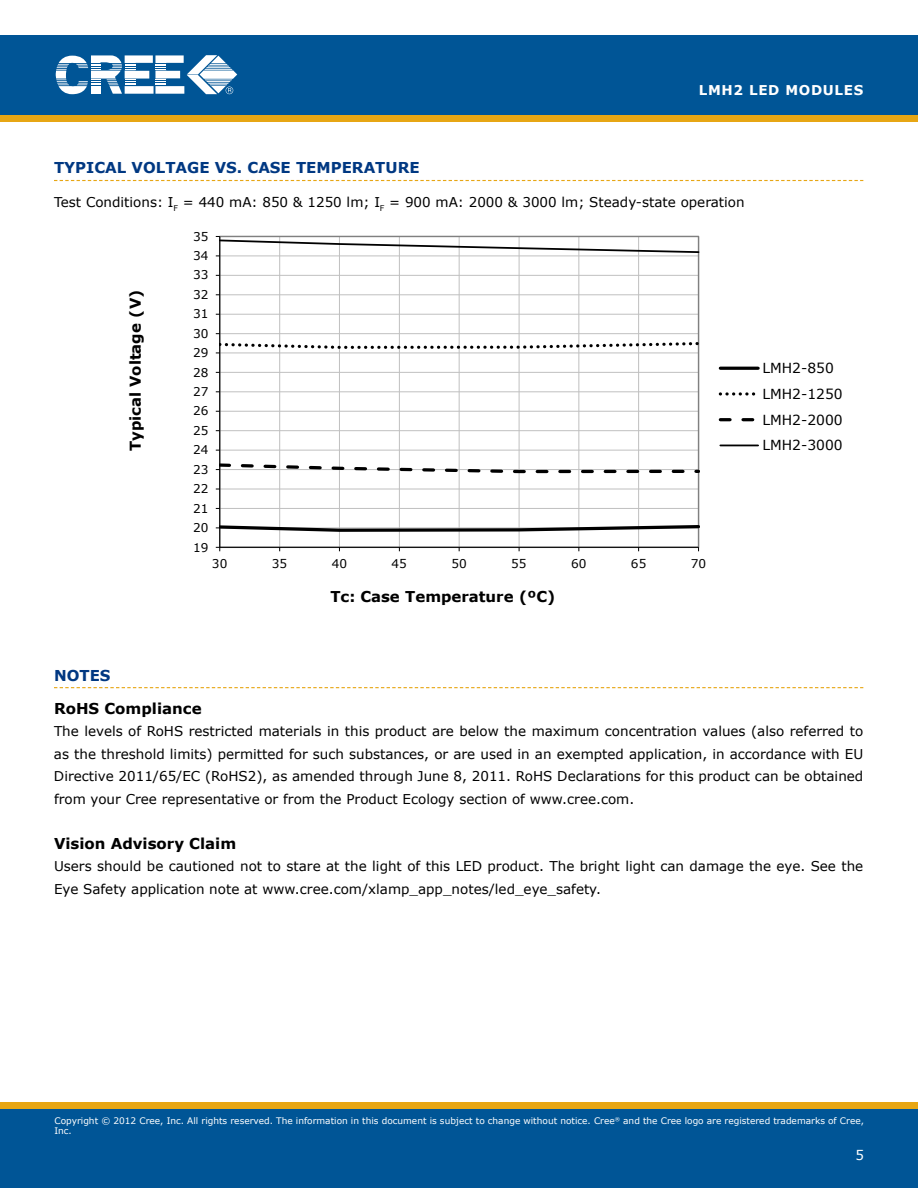
<style>
.page{position:relative;width:918px;height:1188px;background:#fff}
.page>*{position:absolute;margin:0;border:0;box-sizing:border-box;transform-origin:0 0}
.t1{font:700 15px "Verdana";color:#000}
.t2{font:700 15px "Verdana";color:#003882}
.t3{font:700 15px "Verdana";color:#000}
.t4{font:13.95px "Verdana";color:#000}
.t5{font:13.8px/25.7px "Verdana";color:#000}
.t6{font:13.5px/22.5px "Verdana";color:#000;text-align:justify}
.t7{font:700 13.5px "Verdana";letter-spacing:.05em;color:#fff}
.t8{font:13.5px "Verdana";color:#fff}
.t9{font:12.15px "Verdana";letter-spacing:.005em;color:#000}
.t10{font:12px "Verdana";letter-spacing:.005em;color:#000}
.t11{font:9px/10.8px "Verdana";color:#fff}
</style>
<div class="page">
<div style="left:0;top:115px;width:918px;height:7px;background:#e7a614"></div>
<div style="left:0;top:35px;width:918px;height:80px;background:#005596"></div>
<svg style="left:56px;top:55px;width:181px;height:39px"></svg>
<div style="left:0;top:1108px;width:918px;height:80px;background:#005596"></div>
<div style="left:0;top:1102px;width:918px;height:6px;background:#e7a614"></div>
<svg style="left:54px;top:180px;width:809px;height:1px"></svg>
<svg style="left:54px;top:687px;width:809px;height:1px"></svg>
<hr style="left:220px;top:508px;width:479px;height:1px;background:#c0c0c0">
<hr style="left:220px;top:489px;width:479px;height:1px;background:#c0c0c0">
<hr style="left:220px;top:450px;width:479px;height:1px;background:#c0c0c0">
<hr style="left:220px;top:430px;width:479px;height:1px;background:#c0c0c0">
<hr style="left:220px;top:411px;width:479px;height:1px;background:#c0c0c0">
<hr style="left:220px;top:392px;width:479px;height:1px;background:#c0c0c0">
<hr style="left:220px;top:372px;width:479px;height:1px;background:#c0c0c0">
<hr style="left:220px;top:333px;width:479px;height:1px;background:#c0c0c0">
<hr style="left:220px;top:314px;width:479px;height:1px;background:#c0c0c0">
<hr style="left:220px;top:295px;width:479px;height:1px;background:#c0c0c0">
<hr style="left:220px;top:275px;width:479px;height:1px;background:#c0c0c0">
<hr style="left:279px;top:236px;width:1px;height:311px;background:#c0c0c0">
<hr style="left:339px;top:236px;width:1px;height:311px;background:#c0c0c0">
<hr style="left:399px;top:236px;width:1px;height:311px;background:#c0c0c0">
<hr style="left:459px;top:236px;width:1px;height:311px;background:#c0c0c0">
<hr style="left:519px;top:236px;width:1px;height:311px;background:#c0c0c0">
<hr style="left:579px;top:236px;width:1px;height:311px;background:#c0c0c0">
<hr style="left:638px;top:236px;width:1px;height:311px;background:#c0c0c0">
<hr style="left:219px;top:236px;width:1px;height:311px;background:#000">
<hr style="left:220px;top:547px;width:479px;height:1px;background:#000">
<svg style="left:216px;top:523px;width:484px;height:10px"></svg>
<svg style="left:216px;top:340px;width:484px;height:14px"></svg>
<svg style="left:216px;top:462px;width:484px;height:13px"></svg>
<svg style="left:216px;top:236px;width:484px;height:21px"></svg>
<hr style="left:720px;top:367px;width:38px;height:3px;background:#000">
<svg style="left:720px;top:392px;width:36px;height:4px"></svg>
<svg style="left:720px;top:418px;width:35px;height:3px"></svg>
<hr style="left:720px;top:445px;width:38px;height:1px;background:#000">
<p class="t7" style="left:699px;top:82px;width:166px">LMH2 LED MODULES</p>
<p class="t2" style="left:54px;top:158px;width:367px">TYPICAL VOLTAGE VS. CASE TEMPERATURE</p>
<p class="t6" style="left:54px;top:190px;width:692px">Test Conditions: I<sub>F</sub> = 440 mA: 850 &amp; 1250 lm; I<sub>F</sub> = 900 mA: 2000 &amp; 3000 lm; Steady-state operation</p>
<p class="t10" style="left:193px;top:229px;width:17px">35</p>
<p class="t10" style="left:193px;top:248px;width:17px">34</p>
<p class="t1" style="left:126px;top:451px;width:163px;rotate:-90deg">Typical Voltage (V)</p>
<p class="t10" style="left:193px;top:267px;width:17px">33</p>
<p class="t10" style="left:193px;top:287px;width:17px">32</p>
<p class="t10" style="left:193px;top:306px;width:17px">31</p>
<p class="t9" style="left:193px;top:326px;width:17px">30</p>
<p class="t10" style="left:193px;top:345px;width:17px">29</p>
<p class="t10" style="left:193px;top:365px;width:17px">28</p>
<p class="t10" style="left:193px;top:384px;width:17px">27</p>
<p class="t10" style="left:193px;top:403px;width:17px">26</p>
<p class="t10" style="left:193px;top:423px;width:17px">25</p>
<p class="t10" style="left:193px;top:442px;width:17px">24</p>
<p class="t10" style="left:193px;top:462px;width:17px">23</p>
<p class="t10" style="left:193px;top:481px;width:17px">22</p>
<p class="t10" style="left:193px;top:501px;width:17px">21</p>
<p class="t10" style="left:193px;top:520px;width:17px">20</p>
<p class="t10" style="left:193px;top:540px;width:17px">19</p>
<p class="t9" style="left:212px;top:555px;width:17px">30</p>
<p class="t9" style="left:272px;top:555px;width:17px">35</p>
<p class="t9" style="left:332px;top:555px;width:17px">40</p>
<p class="t9" style="left:391px;top:555px;width:17px">45</p>
<p class="t9" style="left:451px;top:555px;width:17px">50</p>
<p class="t9" style="left:511px;top:555px;width:17px">55</p>
<p class="t9" style="left:571px;top:555px;width:17px">60</p>
<p class="t9" style="left:631px;top:555px;width:17px">65</p>
<p class="t9" style="left:691px;top:555px;width:17px">70</p>
<p class="t1" style="left:330px;top:587px;width:226px">Tc: Case Temperature (ºC)</p>
<p class="t5" style="left:762px;top:355px;width:82px">LMH2-850<br>LMH2-1250</p>
<p class="t4" style="left:762px;top:411px;width:82px">LMH2-2000</p>
<p class="t5" style="left:762px;top:432px;width:82px">LMH2-3000</p>
<p class="t2" style="left:54px;top:666px;width:58px">NOTES</p>
<p class="t3" style="left:54px;top:699px;width:149px">ROHS COMPLIANCE</p>
<p class="t6" style="left:54px;top:720px;width:811px">The levels of RoHS restricted materials in this product are below the maximum concentration values (also referred to as the threshold limits) permitted for such substances, or are used in an exempted application, in accordance with EU Directive 2011/65/EC (RoHS2), as amended through June 8, 2011. RoHS Declarations for this product can be obtained from your Cree representative or from the Product Ecology section of www.cree.com.</p>
<p class="t3" style="left:54px;top:834px;width:184px">VISION ADVISORY CLAIM</p>
<p class="t6" style="left:54px;top:855px;width:811px">Users should be cautioned not to stare at the light of this LED product. The bright light can damage the eye. See the<br>Eye Safety application note at www.cree.com/xlamp_app_notes/led_eye_safety.</p>
<p class="t11" style="left:54px;top:1115px;width:811px">Copyright © 2012 Cree, Inc. All rights reserved. The information in this document is subject to change without notice. Cree<sup>®</sup> and the Cree logo are registered trademarks of Cree,<br>Inc.</p>
<p class="t8" style="left:855px;top:1146px;width:10px">5</p>
</div>
